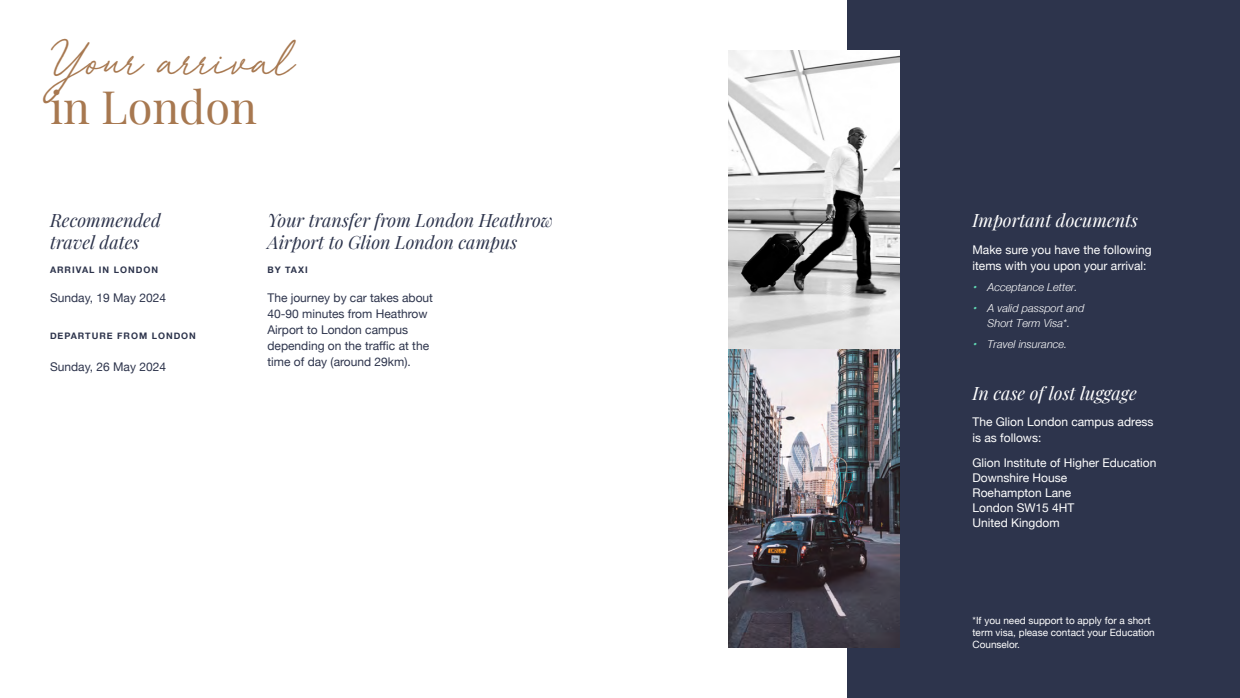
<style>
.page{position:relative;width:1240px;height:698px;background:#fff}
.page>*{position:absolute;margin:0;border:0;box-sizing:border-box;transform-origin:0 0}
.t1{font:45px "Red Vevet";color:#a77850}
.t2{font:45px "Playfair Display";color:#a77850}
.t3{font:italic 18px/21.6px "Playfair Display";color:#2d344c}
.t4{font:italic 18px "Playfair Display";color:#fff}
.t5{font:12px/15px "Helvetica Neue";color:#fff}
.t6{font:12px/16px "Helvetica Neue";color:#2d344c}
.t7{font:italic 11px/15px "Helvetica Neue";color:#fff;text-align:center}
.t8{font:10px/12px "Helvetica Neue";color:#fff}
.t9{font:700 9px "Helvetica Neue";letter-spacing:.11em;color:#2d344c}
.s1{font-weight:700;color:#5fd5b1}
</style>
<div class="page">
<div style="left:848px;top:0;width:392px;height:698px;background:#2d344c"></div>
<img style="left:729px;top:349px;width:171px;height:299px">
<svg style="left:729px;top:50px;width:171px;height:299px"></svg>
<h1 class="t1" style="left:50px;top:29px;width:245px">Your arrival</h1>
<h1 class="t2" style="left:50px;top:72px;width:208px">in London</h1>
<h2 class="t3" style="left:50px;top:208px;width:112px">Recommended travel dates</h2>
<p class="t9" style="left:50px;top:263px;width:110px">ARRIVAL IN LONDON</p>
<p class="t6" style="left:50px;top:291px;width:118px">Sunday, 19 May 2024</p>
<p class="t9" style="left:50px;top:329px;width:147px">DEPARTURE FROM LONDON</p>
<p class="t6" style="left:50px;top:359px;width:118px">Sunday, 26 May 2024</p>
<h2 class="t3" style="left:268px;top:208px;width:287px">Your transfer from London Heathrow<br>Airport to Glion London campus</h2>
<p class="t9" style="left:268px;top:263px;width:42px">BY TAXI</p>
<p class="t6" style="left:268px;top:291px;width:167px">The journey by car takes about<br>40-90 minutes from Heathrow<br>Airport to London campus depending on the traffic at the time of day (around 29km).</p>
<h2 class="t4" style="left:972px;top:207px;width:167px">Important documents</h2>
<p class="t5" style="left:972px;top:242px;width:181px;line-height:16px">Make sure you have the following items with you upon your arrival:</p>
<p class="t7" style="left:972px;top:279px;width:107px"><span class="s1">•</span> Acceptance Letter.</p>
<p class="t7" style="left:972px;top:300px;width:113px"><span class="s1">•</span> A valid passport and<br>Short Term Visa*.</p>
<p class="t7" style="left:972px;top:336px;width:96px"><span class="s1">•</span> Travel insurance.</p>
<h2 class="t4" style="left:972px;top:379px;width:166px">In case of lost luggage</h2>
<p class="t5" style="left:972px;top:414px;width:182px;line-height:16px">The Glion London campus adress is as follows:</p>
<p class="t5" style="left:972px;top:456px;width:185px">Glion Institute of Higher Education<br>Downshire House<br>Roehampton Lane<br>London SW15 4HT<br>United Kingdom</p>
<p class="t8" style="left:972px;top:615px;width:184px">*If you need support to apply for a short term visa, please contact your Education<br>Counselor.</p>
</div>
